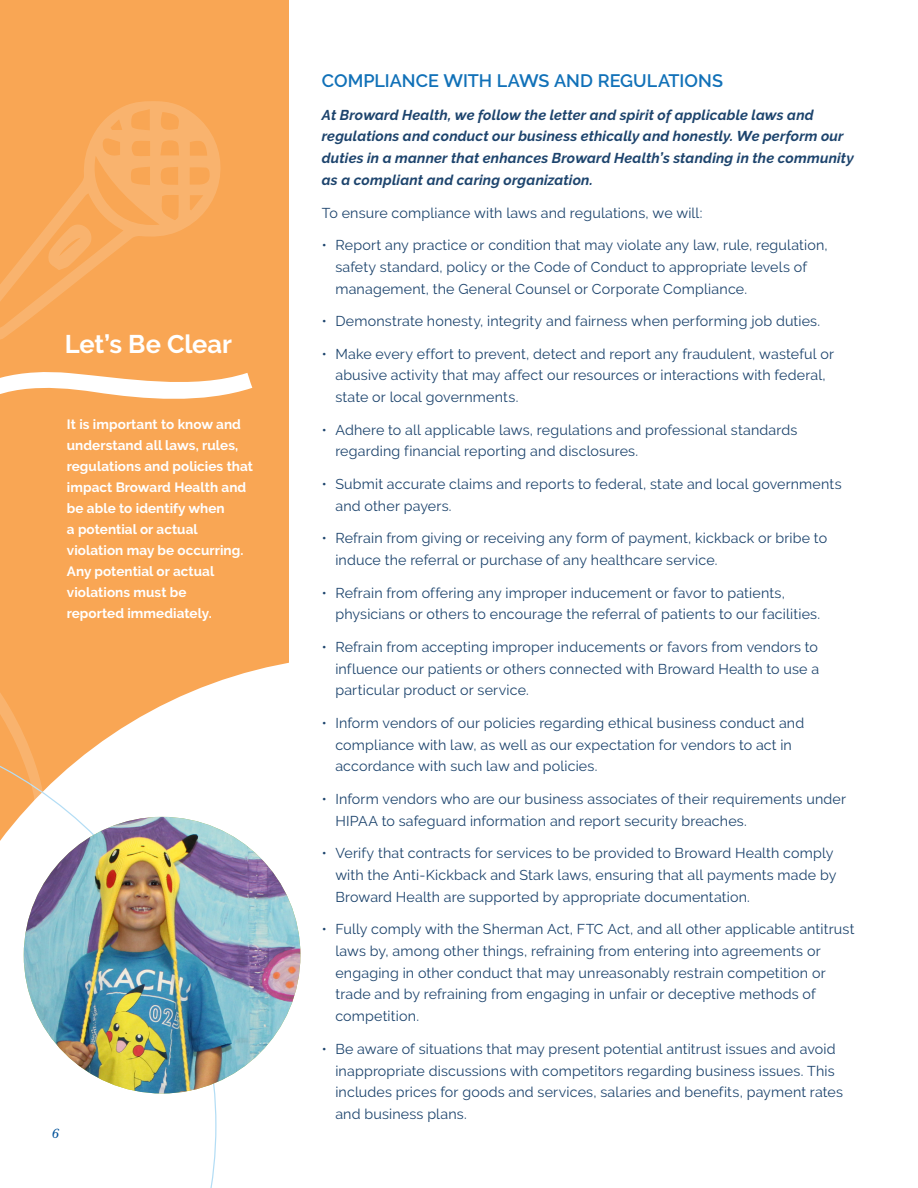
<style>
.page{position:relative;width:918px;height:1188px;background:#fff}
.page>*{position:absolute;margin:0;border:0;box-sizing:border-box;transform-origin:0 0}
.t1{font:700 25.5px "Raleway";letter-spacing:-.005em;color:#fff}
.t2{font:600 18px "Raleway";letter-spacing:-.005em;color:#1171b8}
.t3{font:14.25px/21.8px "Raleway";letter-spacing:.01em;color:#1d446d}
.t4{font:italic 700 14.25px/21.8px "Raleway";letter-spacing:.015em;color:#1d446d}
.t5{font:700 13.5px/21px "Raleway";letter-spacing:.005em;color:#fff}
.t6{font:italic 12px "Libre Baskerville";color:#01529a}
</style>
<div class="page">
<div style="left:0;top:0;width:289px;height:1188px;background:#f9a654"></div>
<div style="left:216px;top:662px;width:85px;height:526px;background:#fff"></div>
<div style="left:0;top:908px;width:216px;height:280px;background:#fff"></div>
<img style="left:24px;top:817px;width:276px;height:277px;border-radius:138px">
<svg style="left:0;top:101px;width:221px;height:239px"></svg>
<svg style="left:48px;top:223px;width:45px;height:47px"></svg>
<svg style="left:0;top:372px;width:252px;height:536px"></svg>
<h1 class="t1" style="left:65px;top:330px;width:169px">Let’s Be Clear</h1>
<p class="t5" style="left:67px;top:414px;width:188px">It is important to know and understand all laws, rules, regulations and policies that impact Broward Health and be able to identify when<br>a potential or actual violation may be occurring.<br>Any potential or actual violations must be<br>reported immediately.</p>
<p class="t6" style="left:52px;top:1126px;width:9px">6</p>
<p class="t2" style="left:322px;top:70px;width:403px">COMPLIANCE WITH LAWS AND REGULATIONS</p>
<p class="t4" style="left:322px;top:104px;width:534px">At Broward Health, we follow the letter and spirit of applicable laws and regulations and conduct our business ethically and honestly. We perform our duties in a manner that enhances Broward Health’s standing in the community as a compliant and caring organization.</p>
<p class="t3" style="left:322px;top:202px;width:382px">To ensure compliance with laws and regulations, we will:</p>
<p class="t3" style="left:335px;top:234px;width:494px;text-indent:-13px">• Report any practice or condition that may violate any law, rule, regulation, safety standard, policy or the Code of Conduct to appropriate levels of management, the General Counsel or Corporate Compliance.</p>
<p class="t3" style="left:322px;top:310px;width:500px">• Demonstrate honesty, integrity and fairness when performing job duties.</p>
<p class="t3" style="left:335px;top:343px;width:500px;text-indent:-13px">• Make every effort to prevent, detect and report any fraudulent, wasteful or abusive activity that may affect our resources or interactions with federal, state or local governments.</p>
<p class="t3" style="left:335px;top:419px;width:464px;text-indent:-13px">• Adhere to all applicable laws, regulations and professional standards regarding financial reporting and disclosures.</p>
<p class="t3" style="left:335px;top:473px;width:508px;text-indent:-13px">• Submit accurate claims and reports to federal, state and local governments and other payers.</p>
<p class="t3" style="left:335px;top:527px;width:493px;text-indent:-13px">• Refrain from giving or receiving any form of payment, kickback or bribe to induce the referral or purchase of any healthcare service.</p>
<p class="t3" style="left:335px;top:582px;width:486px;text-indent:-13px">• Refrain from offering any improper inducement or favor to patients, physicians or others to encourage the referral of patients to our facilities.</p>
<p class="t3" style="left:335px;top:636px;width:485px;text-align:justify;text-indent:-13px">• Refrain from accepting improper inducements or favors from vendors to influence our patients or others connected with Broward Health to use a particular product or service.</p>
<p class="t3" style="left:335px;top:712px;width:470px;text-indent:-13px">• Inform vendors of our policies regarding ethical business conduct and compliance with law, as well as our expectation for vendors to act in accordance with such law and policies.</p>
<p class="t3" style="left:335px;top:788px;width:512px;text-indent:-13px">• Inform vendors who are our business associates of their requirements under<br>HIPAA to safeguard information and report security breaches.</p>
<p class="t3" style="left:335px;top:842px;width:503px;text-indent:-13px">• Verify that contracts for services to be provided to Broward Health comply with the Anti-Kickback and Stark laws, ensuring that all payments made by<br>Broward Health are supported by appropriate documentation.</p>
<p class="t3" style="left:335px;top:918px;width:521px;text-indent:-13px">• Fully comply with the Sherman Act, FTC Act, and all other applicable antitrust laws by, among other things, refraining from entering into agreements or engaging in other conduct that may unreasonably restrain competition or trade and by refraining from engaging in unfair or deceptive methods of competition.</p>
<p class="t3" style="left:335px;top:1038px;width:509px;text-indent:-13px">• Be aware of situations that may present potential antitrust issues and avoid inappropriate discussions with competitors regarding business issues. This includes prices for goods and services, salaries and benefits, payment rates and business plans.</p>
</div>
